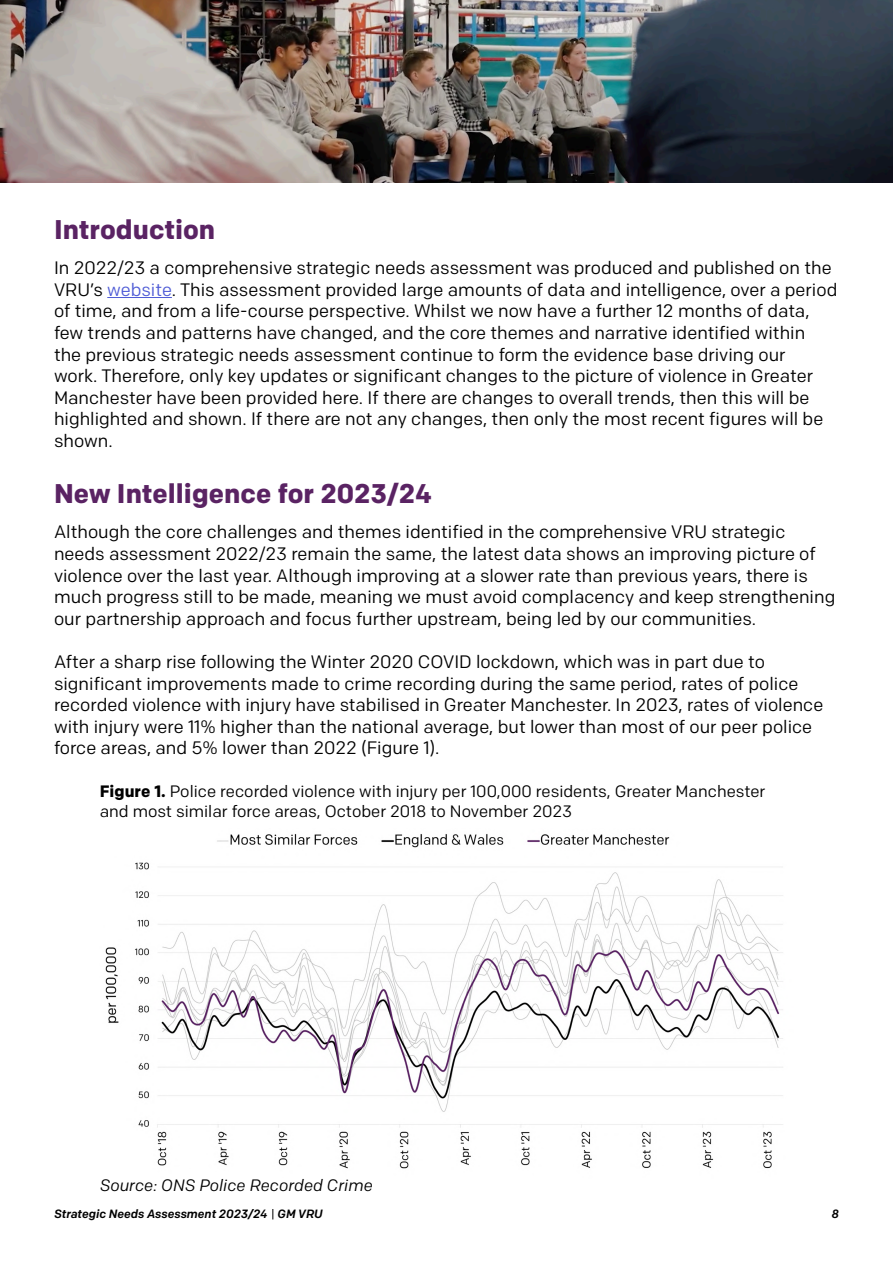
<style>
.page{position:relative;width:893px;height:1263px;background:#fff}
.page>*{position:absolute;margin:0;border:0;box-sizing:border-box;transform-origin:0 0}
.Inner_Page_Headings{font:700 27px "Colfax";color:#5a2363}
.t1{font:18px/21.6px "Colfax";color:#000}
.Figure{font:16.5px/19.8px "Colfax";color:#000}
.Source{font:italic 16.5px "Colfax";color:#000}
.t2{font:italic 500 12px "Colfax";color:#000}
.s1{color:#4f5cd6}
.s2{font-weight:700}
</style>
<div class="page">
<hr style="left:107px;top:297px;width:65px;height:1px;background:#4f5cd6">
<img style="left:105px;top:834px;width:678px;height:335px">
<img style="left:0;top:0;width:893px;height:183px">
<p class="Inner_Page_Headings" style="left:54px;top:213px;width:163px">Introduction</p>
<p class="t1" style="left:54px;top:257px;width:785px">In 2022/23 a comprehensive strategic needs assessment was produced and published on the VRU’s <span class="s1">website</span>. This assessment provided large amounts of data and intelligence, over a period of time, and from a life-course perspective. Whilst we now have a further 12 months of data, few trends and patterns have changed, and the core themes and narrative identified within<br>the previous strategic needs assessment continue to form the evidence base driving our<br>work. Therefore, only key updates or significant changes to the picture of violence in Greater Manchester have been provided here. If there are changes to overall trends, then this will be highlighted and shown. If there are not any changes, then only the most recent figures will be shown.</p>
<p class="Inner_Page_Headings" style="left:54px;top:477px;width:379px">New Intelligence for 2023/24</p>
<p class="t1" style="left:54px;top:521px;width:783px">Although the core challenges and themes identified in the comprehensive VRU strategic needs assessment 2022/23 remain the same, the latest data shows an improving picture of violence over the last year. Although improving at a slower rate than previous years, there is much progress still to be made, meaning we must avoid complacency and keep strengthening our partnership approach and focus further upstream, being led by our communities.</p>
<p class="t1" style="left:54px;top:651px;width:771px">After a sharp rise following the Winter 2020 COVID lockdown, which was in part due to significant improvements made to crime recording during the same period, rates of police recorded violence with injury have stabilised in Greater Manchester. In 2023, rates of violence with injury were 11% higher than the national average, but lower than most of our peer police force areas, and 5% lower than 2022 (Figure 1).</p>
<p class="Figure" style="left:100px;top:781px;width:667px"><span class="s2">Figure 1.</span> Police recorded violence with injury per 100,000 residents, Greater Manchester and most similar force areas, October 2018 to November 2023</p>
<p class="Source" style="left:100px;top:1175px;width:275px">Source: ONS Police Recorded Crime</p>
<p class="t2" style="left:54px;top:1206px;width:270px">Strategic Needs Assessment 2023/24 GM VRU</p>
<p class="t2" style="left:831px;top:1206px;width:9px">8</p>
</div>
